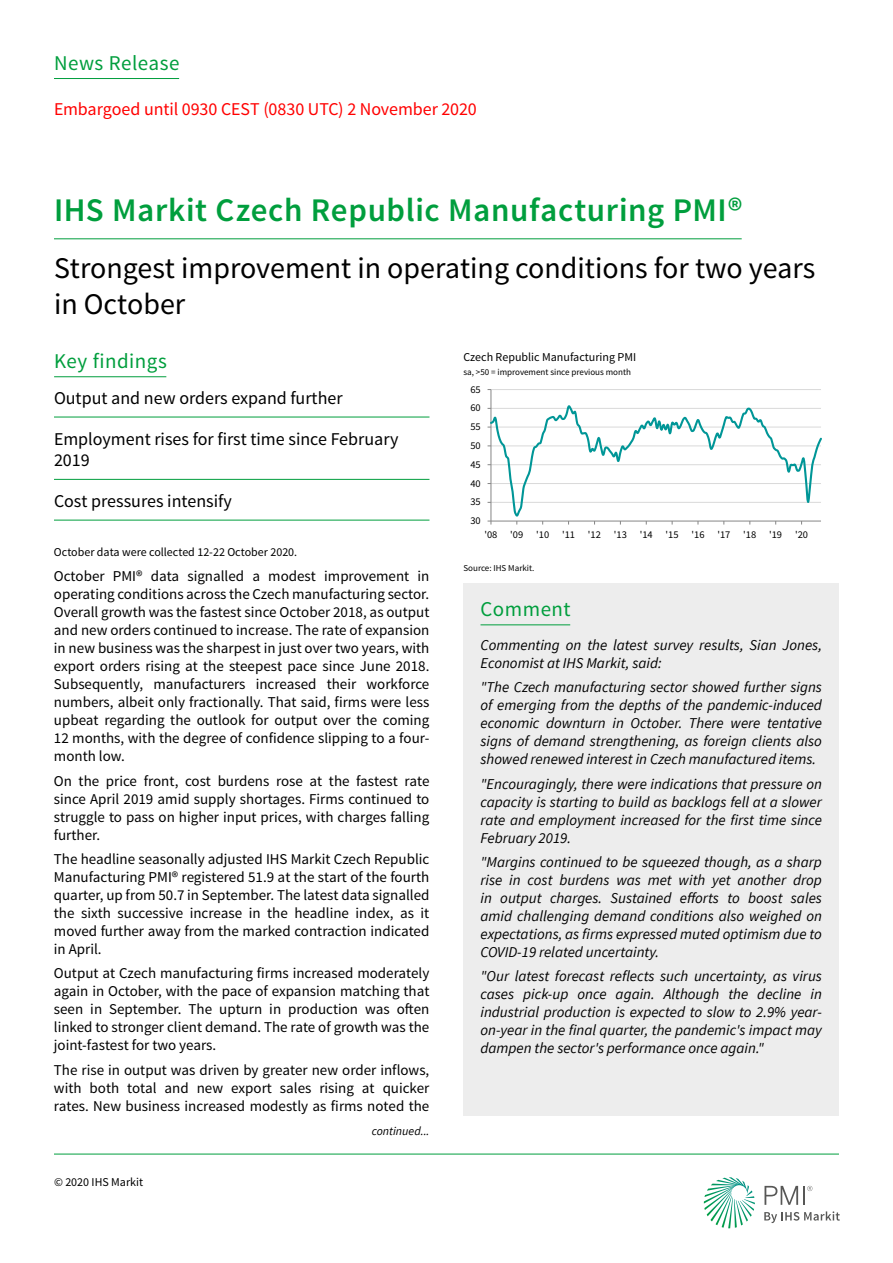
<style>
.page{position:relative;width:893px;height:1263px;background:#fff}
.page>*{position:absolute;margin:0;border:0;box-sizing:border-box;transform-origin:0 0}
.t1{font:600 33px "Source Sans Pro";letter-spacing:.015em;color:#009e3d}
.t2{font:30px/36px "Source Sans Pro";color:#000}
.t3{font:21px "Source Sans Pro";letter-spacing:.025em;color:#009e3d}
.t4{font:18px/21.6px "Source Sans Pro";color:#000}
.t5{font:18px "Source Sans Pro";letter-spacing:-.01em;color:#f00}
.t6{font:15px/18px "Source Sans Pro";color:#000;text-align:justify}
.t7{font:italic 15px/18px "Source Sans Pro";color:#000;text-align:justify}
.t8{font:12px "Source Sans Pro";color:#000}
.t9{font:italic 12px "Source Sans Pro";color:#000}
.t10{font:10.35px "Source Sans Pro";letter-spacing:-.005em;color:#000}
.t11{font:9px "Source Sans Pro";color:#000}
</style>
<div class="page">
<svg style="left:704px;top:1177px;width:51px;height:51px"></svg>
<svg style="left:764px;top:1211px;width:76px;height:12px"></svg>
<svg style="left:764px;top:1186px;width:48px;height:19px"></svg>
<hr style="left:54px;top:1154px;width:785px;height:1px;background:#009e3d">
<hr style="left:491px;top:389px;width:330px;height:1px;background:#d9d9d9">
<hr style="left:491px;top:390px;width:1px;height:131px;background:#868686">
<svg style="left:488px;top:403px;width:334px;height:121px"></svg>
<hr style="left:54px;top:376px;width:112px;height:1px;background:#009e3d">
<hr style="left:54px;top:78px;width:125px;height:1px;background:#009e3d">
<hr style="left:54px;top:238px;width:688px;height:1px;background:#009e3d">
<hr style="left:54px;top:417px;width:375px;height:1px;background:#009e3d">
<hr style="left:54px;top:479px;width:375px;height:1px;background:#009e3d">
<hr style="left:54px;top:520px;width:375px;height:1px;background:#009e3d">
<div style="left:463px;top:583px;width:376px;height:56px;background:#ededed"></div>
<hr style="left:480px;top:625px;width:90px;height:1px;background:#009e3d">
<div style="left:463px;top:639px;width:376px;height:476px;background:#ededed"></div>
<h3 class="t3" style="left:54px;top:50px;width:127px">News Release</h3>
<p class="t5" style="left:54px;top:98px;width:424px">Embargoed until 0930 CEST (0830 UTC) 2 November 2020</p>
<h1 class="t1" style="left:54px;top:190px;width:690px">IHS Markit Czech Republic Manufacturing PMI®</h1>
<h2 class="t2" style="left:54px;top:250px;width:763px">Strongest improvement in operating conditions for two years in October</h2>
<h3 class="t3" style="left:54px;top:348px;width:114px">Key findings</h3>
<p class="t8" style="left:463px;top:350px;width:174px">Czech Republic Manufacturing PMI</p>
<p class="t11" style="left:463px;top:366px;width:169px">sa, &gt;50 = improvement since previous month</p>
<p class="t4" style="left:54px;top:387px;width:290px">Output and new orders expand further</p>
<p class="t4" style="left:54px;top:428px;width:346px">Employment rises for first time since February<br>2019</p>
<p class="t4" style="left:54px;top:491px;width:179px">Cost pressures intensify</p>
<p class="t8" style="left:54px;top:544px;width:245px">October data were collected 12-22 October 2020.</p>
<p class="t6" style="left:54px;top:568px;width:377px">October PMI® data signalled a modest improvement in operating conditions across the Czech manufacturing sector.<br>Overall growth was the fastest since October 2018, as output and new orders continued to increase. The rate of expansion in new business was the sharpest in just over two years, with export orders rising at the steepest pace since June 2018.<br>Subsequently, manufacturers increased their workforce numbers, albeit only fractionally. That said, firms were less upbeat regarding the outlook for output over the coming 12 months, with the degree of confidence slipping to a four&shy;month low.</p>
<p class="t6" style="left:54px;top:772px;width:377px">On the price front, cost burdens rose at the fastest rate since April 2019 amid supply shortages. Firms continued to struggle to pass on higher input prices, with charges falling further.</p>
<p class="t6" style="left:54px;top:850px;width:377px">The headline seasonally adjusted IHS Markit Czech Republic Manufacturing PMI® registered 51.9 at the start of the fourth quarter, up from 50.7 in September. The latest data signalled the sixth successive increase in the headline index, as it moved further away from the marked contraction indicated in April.</p>
<p class="t6" style="left:54px;top:965px;width:377px">Output at Czech manufacturing firms increased moderately again in October, with the pace of expansion matching that seen in September. The upturn in production was often linked to stronger client demand. The rate of growth was the joint-fastest for two years.</p>
<p class="t6" style="left:54px;top:1061px;width:377px">The rise in output was driven by greater new order inflows, with both total and new export sales rising at quicker rates. New business increased modestly as firms noted the</p>
<p class="t8" style="left:54px;top:1175px;width:91px">© 2020 IHS Markit</p>
<p class="t9" style="left:372px;top:1123px;width:59px">continued...</p>
<p class="t10" style="left:470px;top:383px;width:12px">65</p>
<p class="t10" style="left:470px;top:401px;width:12px">60</p>
<p class="t10" style="left:470px;top:420px;width:12px">55</p>
<p class="t10" style="left:470px;top:439px;width:12px">50</p>
<p class="t10" style="left:470px;top:458px;width:12px">45</p>
<p class="t10" style="left:470px;top:477px;width:12px">40</p>
<p class="t10" style="left:470px;top:495px;width:12px">35</p>
<p class="t10" style="left:470px;top:514px;width:12px">30</p>
<p class="t10" style="left:484px;top:528px;width:325px">'08 '09 '10 '11 '12 '13 '14 '15 '16 '17 '18 '19 '20</p>
<p class="t11" style="left:463px;top:562px;width:73px">Source: IHS Markit.</p>
<h3 class="t3" style="left:480px;top:596px;width:92px">Comment</h3>
<p class="t7" style="left:480px;top:636px;width:343px">Commenting on the latest survey results, Sian Jones,<br>Economist at IHS Markit, said:</p>
<p class="t7" style="left:480px;top:678px;width:343px">"The Czech manufacturing sector showed further signs of emerging from the depths of the pandemic-induced economic downturn in October. There were tentative signs of demand strengthening, as foreign clients also showed renewed interest in Czech manufactured items.</p>
<p class="t7" style="left:480px;top:775px;width:343px">"Encouragingly, there were indications that pressure on capacity is starting to build as backlogs fell at a slower rate and employment increased for the first time since February 2019.</p>
<p class="t7" style="left:480px;top:853px;width:343px">"Margins continued to be squeezed though, as a sharp rise in cost burdens was met with yet another drop in output charges. Sustained efforts to boost sales amid challenging demand conditions also weighed on expectations, as firms expressed muted optimism due to COVID-19 related uncertainty.</p>
<p class="t7" style="left:480px;top:967px;width:343px">"Our latest forecast reflects such uncertainty, as virus cases pick-up once again. Although the decline in industrial production is expected to slow to 2.9% year&shy;on-year in the final quarter, the pandemic's impact may dampen the sector's performance once again."</p>
</div>
